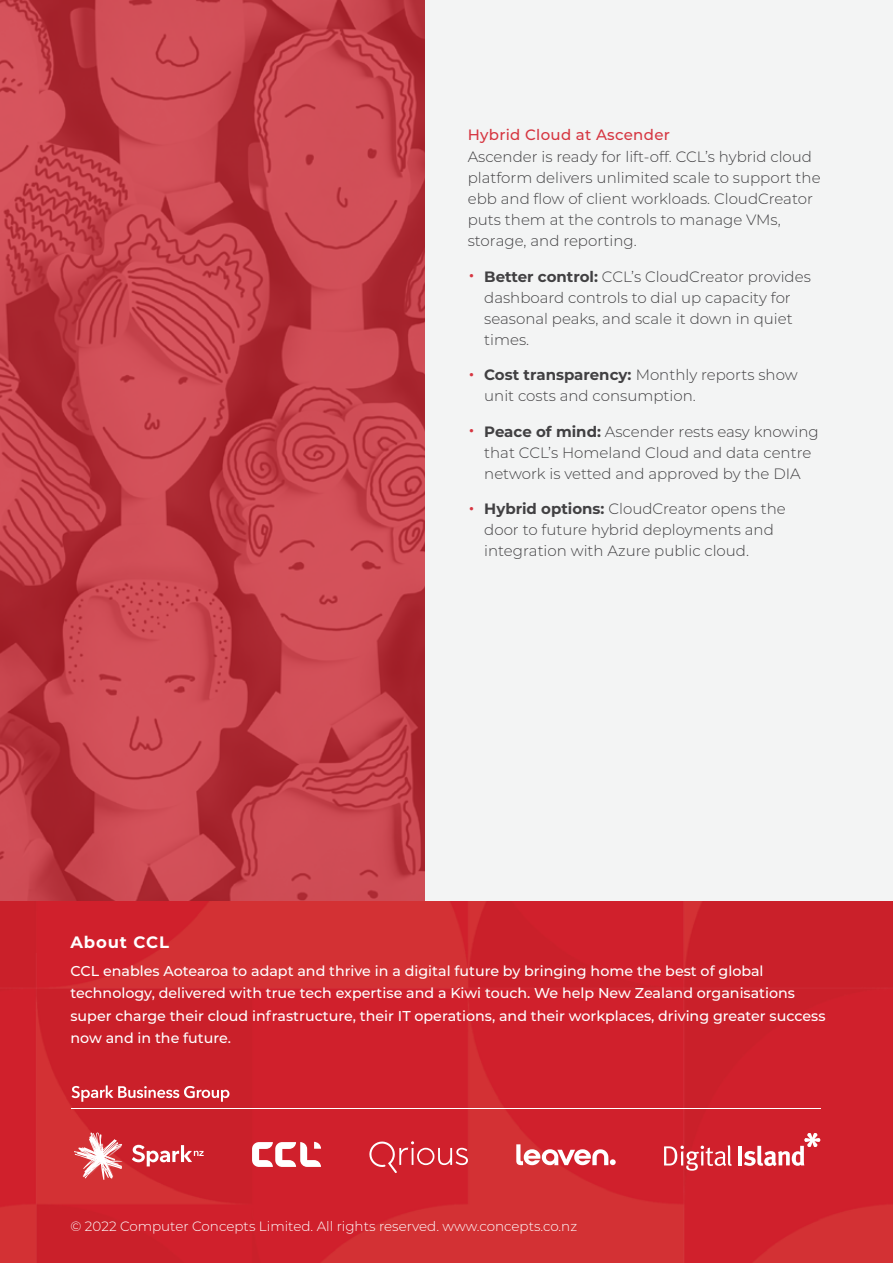
<style>
.page{position:relative;width:893px;height:1263px;background:#fff}
.page>*{position:absolute;margin:0;border:0;box-sizing:border-box;transform-origin:0 0}
.t1{font:700 16.5px "Montserrat";letter-spacing:.05em;color:#fff}
.t2{font:300 15px/21px "Montserrat";color:#414042}
.t3{font:500 15px "Montserrat";letter-spacing:.02em;color:#d63641}
.t4{font:500 14.25px/22.5px "Montserrat";color:#fff}
.t5{font:300 13.5px "Montserrat";color:#fff}
.s1{font-size:27px;color:#d63641}
.s2{font-weight:700}
</style>
<div class="page">
<svg style="left:0;top:0;width:425px;height:901px;background:#c4414a"></svg>
<div style="left:425px;top:0;width:468px;height:1014px;background:#f3f4f4"></div>
<img style="left:0;top:901px;width:893px;height:362px">
<svg style="left:74px;top:1132px;width:50px;height:48px"></svg>
<svg style="left:132px;top:1145px;width:72px;height:21px"></svg>
<svg style="left:252px;top:1142px;width:69px;height:25px"></svg>
<hr style="left:739px;top:1146px;width:3px;height:19px;background:#fff">
<svg style="left:744px;top:1133px;width:76px;height:33px"></svg>
<svg style="left:664px;top:1145px;width:68px;height:26px"></svg>
<svg style="left:516px;top:1144px;width:100px;height:21px"></svg>
<svg style="left:369px;top:1141px;width:99px;height:32px;background:#d7424c"></svg>
<hr style="left:71px;top:1108px;width:749px;height:1px;background:#fff">
<svg style="left:72px;top:1085px;width:157px;height:17px;background:#d75960"></svg>
<p class="t3" style="left:468px;top:124px;width:204px">Hybrid Cloud at Ascender</p>
<p class="t2" style="left:468px;top:146px;width:354px">Ascender is ready for lift-off. CCL’s hybrid cloud platform delivers unlimited scale to support the ebb and flow of client workloads. CloudCreator puts them at the controls to manage VMs, storage, and reporting.</p>
<p class="t2" style="left:484px;top:266px;width:328px;text-indent:-16px"><span class="s1">•</span> <span class="s2">Better control:</span> CCL’s CloudCreator provides dashboard controls to dial up capacity for seasonal peaks, and scale it down in quiet times.</p>
<p class="t2" style="left:484px;top:364px;width:315px;text-indent:-16px"><span class="s1">•</span> <span class="s2">Cost transparency:</span> Monthly reports show unit costs and consumption.</p>
<p class="t2" style="left:484px;top:420px;width:336px;text-indent:-16px"><span class="s1">•</span> <span class="s2">Peace of mind:</span> Ascender rests easy knowing that CCL’s Homeland Cloud and data centre network is vetted and approved by the DIA</p>
<p class="t2" style="left:484px;top:498px;width:303px;text-indent:-16px"><span class="s1">•</span> <span class="s2">Hybrid options:</span> CloudCreator opens the door to future hybrid deployments and integration with Azure public cloud.</p>
<p class="t1" style="left:71px;top:930px;width:100px">About CCL</p>
<p class="t4" style="left:71px;top:959px;width:756px">CCL enables Aotearoa to adapt and thrive in a digital future by bringing home the best of global technology, delivered with true tech expertise and a Kiwi touch. We help New Zealand organisations super charge their cloud infrastructure, their IT operations, and their workplaces, driving greater success now and in the future.</p>
<p class="t5" style="left:71px;top:1217px;width:508px">© 2022 Computer Concepts Limited. All rights reserved. www.concepts.co.nz</p>
</div>
